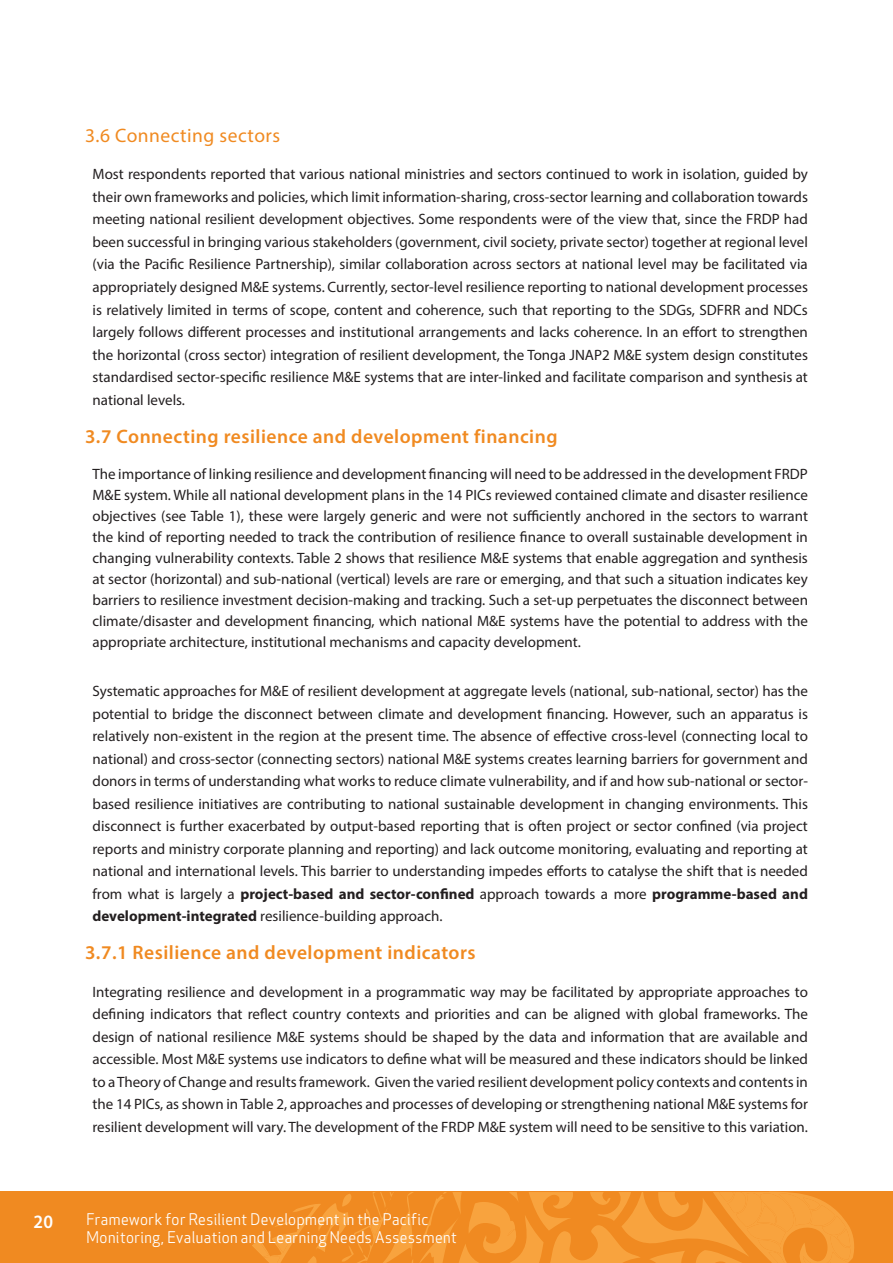
<style>
.page{position:relative;width:893px;height:1263px;background:#fff}
.page>*{position:absolute;margin:0;border:0;box-sizing:border-box;transform-origin:0 0}
.heading_2{font:600 19.5px "Myriad Pro";letter-spacing:.025em;color:#f08a21}
.heading_2-2{font:19.5px "Myriad Pro";letter-spacing:.025em;color:#f08a21}
.t1{font:600 18.9px "Myriad Pro";color:#fff;scale:.95 1}
.t2{font:15.75px/18px "Apex New";letter-spacing:.03em;color:#fff;scale:.95 1}
.Body_Text{font:15px/22.5px "Myriad Pro";color:#231f20;text-align:justify}
.s1{font-weight:700}
</style>
<div class="page">
<div style="left:0;top:1191px;width:893px;height:72px;background:#f08a21"></div>
<svg style="left:252px;top:1192px;width:602px;height:71px"></svg>
<p class="heading_2-2" style="left:85px;top:124px;width:197px">3.6 Connecting sectors</p>
<p class="Body_Text" style="left:93px;top:163px;width:717px">Most respondents reported that various national ministries and sectors continued to work in isolation, guided by their own frameworks and policies, which limit information-sharing, cross-sector learning and collaboration towards meeting national resilient development objectives. Some respondents were of the view that, since the FRDP had been successful in bringing various stakeholders (government, civil society, private sector) together at regional level (via the Pacific Resilience Partnership), similar collaboration across sectors at national level may be facilitated via appropriately designed M&amp;E systems. Currently, sector-level resilience reporting to national development processes is relatively limited in terms of scope, content and coherence, such that reporting to the SDGs, SDFRR and NDCs largely follows different processes and institutional arrangements and lacks coherence. In an effort to strengthen the horizontal (cross sector) integration of resilient development, the Tonga JNAP2 M&amp;E system design constitutes standardised sector-specific resilience M&amp;E systems that are inter-linked and facilitate comparison and synthesis at national levels.</p>
<p class="heading_2" style="left:85px;top:424px;width:474px">3.7 Connecting resilience and development financing</p>
<p class="Body_Text" style="left:93px;top:463px;width:717px;line-height:21px">The importance of linking resilience and development financing will need to be addressed in the development FRDP M&amp;E system. While all national development plans in the 14 PICs reviewed contained climate and disaster resilience objectives (see Table 1), these were largely generic and were not sufficiently anchored in the sectors to warrant the kind of reporting needed to track the contribution of resilience finance to overall sustainable development in changing vulnerability contexts. Table 2 shows that resilience M&amp;E systems that enable aggregation and synthesis at sector (horizontal) and sub-national (vertical) levels are rare or emerging, and that such a situation indicates key barriers to resilience investment decision-making and tracking. Such a set-up perpetuates the disconnect between climate/disaster and development financing, which national M&amp;E systems have the potential to address with the appropriate architecture, institutional mechanisms and capacity development.</p>
<p class="Body_Text" style="left:93px;top:679px;width:717px">Systematic approaches for M&amp;E of resilient development at aggregate levels (national, sub-national, sector) has the potential to bridge the disconnect between climate and development financing. However, such an apparatus is relatively non-existent in the region at the present time. The absence of effective cross-level (connecting local to national) and cross-sector (connecting sectors) national M&amp;E systems creates learning barriers for government and donors in terms of understanding what works to reduce climate vulnerability, and if and how sub-national or sector&shy;based resilience initiatives are contributing to national sustainable development in changing environments. This disconnect is further exacerbated by output-based reporting that is often project or sector confined (via project reports and ministry corporate planning and reporting) and lack outcome monitoring, evaluating and reporting at national and international levels. This barrier to understanding impedes efforts to catalyse the shift that is needed from what is largely a <span class="s1">project-based and sector-confined</span> approach towards a more <span class="s1">programme-based and development-integrated</span> resilience-building approach.</p>
<p class="heading_2" style="left:85px;top:940px;width:392px">3.7.1 Resilience and development indicators</p>
<p class="Body_Text" style="left:93px;top:980px;width:717px">Integrating resilience and development in a programmatic way may be facilitated by appropriate approaches to defining indicators that reflect country contexts and priorities and can be aligned with global frameworks. The design of national resilience M&amp;E systems should be shaped by the data and information that are available and accessible. Most M&amp;E systems use indicators to define what will be measured and these indicators should be linked to a Theory of Change and results framework. Given the varied resilient development policy contexts and contents in the 14 PICs, as shown in Table 2, approaches and processes of developing or strengthening national M&amp;E systems for resilient development will vary. The development of the FRDP M&amp;E system will need to be sensitive to this variation.</p>
<p class="t1" style="left:33px;top:1210px;width:22px">20</p>
<p class="t2" style="left:86px;top:1210px;width:391px">Framework for Resilient Development in the Pacific<br>Monitoring, Evaluation and Learning Needs Assessment</p>
</div>
